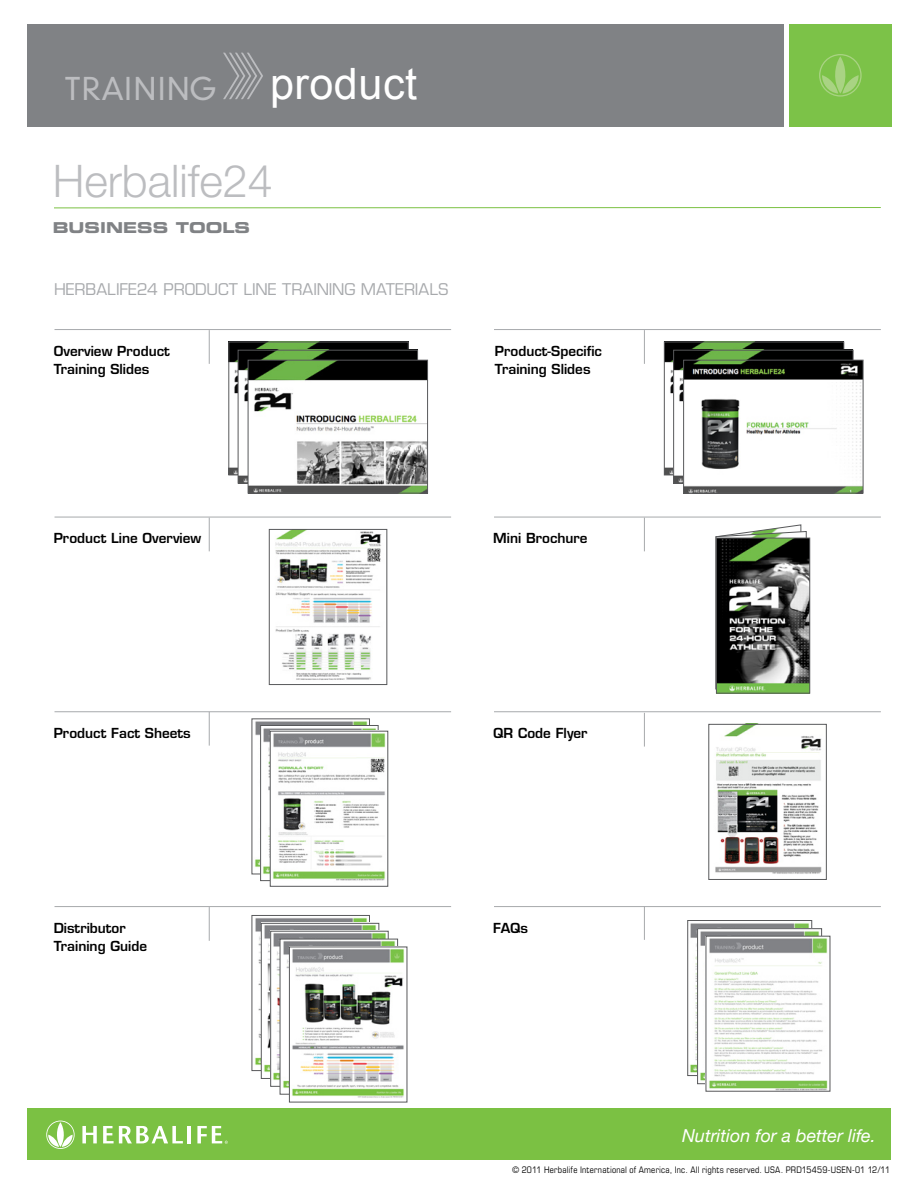
<style>
.page{position:relative;width:918px;height:1188px;background:#fff}
.page>*{position:absolute;margin:0;border:0;box-sizing:border-box;transform-origin:0 0}
.t1{font:300 45px "Helvetica Neue LTW1 G";color:#bcbdc0}
.t2{font:300 30.45px "DIN Neuzeit Grotesk Std";letter-spacing:.04em;color:#bcbdc0}
.t3{font:italic 17.85px "Helvetica Neue";color:#fff}
.t4{font:15.75px "Eurostile LT Std";letter-spacing:-.005em;color:#a7a9ac}
.t5{font:15px "Eurostile LT Std Bold Ex 2";color:#808285}
.t6{font:600 13.5px/18px "Eurostile LT Std";color:#000}
.t7{font:condensed 9px "Eurostile LT Std";letter-spacing:.025em;color:#000}
.s1{font-family:"Arial";font-weight:400;font-size:43.2px;color:#fff}
</style>
<div class="page">
<div style="left:28px;top:24px;width:756px;height:103px;background:#808285"></div>
<svg style="left:223px;top:53px;width:40px;height:46px"></svg>
<div style="left:789px;top:24px;width:103px;height:103px;background:#7cc248"></div>
<svg style="left:819px;top:54px;width:43px;height:43px"></svg>
<div style="left:27px;top:1109px;width:864px;height:51px;background:#7bc143"></div>
<svg style="left:82px;top:1126px;width:15px;height:17px"></svg>
<svg style="left:103px;top:1126px;width:80px;height:17px"></svg>
<hr style="left:188px;top:1126px;width:3px;height:17px;background:#fff">
<svg style="left:46px;top:1121px;width:29px;height:28px"></svg>
<svg style="left:197px;top:1126px;width:31px;height:18px"></svg>
<svg style="left:716px;top:524px;width:91px;height:170px"></svg>
<hr style="left:55px;top:329px;width:396px;height:1px;background:#a7a9ac">
<hr style="left:494px;top:329px;width:387px;height:1px;background:#a7a9ac">
<hr style="left:55px;top:517px;width:396px;height:1px;background:#a7a9ac">
<hr style="left:494px;top:517px;width:387px;height:1px;background:#a7a9ac">
<hr style="left:55px;top:711px;width:396px;height:1px;background:#a7a9ac">
<hr style="left:494px;top:711px;width:387px;height:1px;background:#a7a9ac">
<hr style="left:55px;top:906px;width:396px;height:1px;background:#a7a9ac">
<hr style="left:494px;top:906px;width:387px;height:1px;background:#a7a9ac">
<img style="left:230px;top:344px;width:177px;height:129px">
<div style="left:228px;top:342px;width:181px;height:133px;border:1px solid #58595b"></div>
<img style="left:666px;top:344px;width:176px;height:129px">
<div style="left:664px;top:342px;width:180px;height:133px;border:1px solid #58595b"></div>
<img style="left:240px;top:352px;width:176px;height:130px">
<div style="left:238px;top:350px;width:180px;height:134px;border:1px solid #58595b"></div>
<img style="left:675px;top:352px;width:176px;height:130px">
<div style="left:673px;top:350px;width:180px;height:134px;border:1px solid #58595b"></div>
<img style="left:250px;top:362px;width:176px;height:130px">
<div style="left:248px;top:360px;width:180px;height:134px;border:1px solid #58595b"></div>
<img style="left:685px;top:362px;width:176px;height:130px">
<div style="left:683px;top:360px;width:180px;height:134px;border:1px solid #58595b"></div>
<img style="left:275px;top:531px;width:107px;height:149px">
<div style="left:269px;top:529px;width:118px;height:156px;border:1px solid #58595b"></div>
<img style="left:715px;top:726px;width:107px;height:148px">
<div style="left:709px;top:724px;width:118px;height:156px;border:1px solid #58595b"></div>
<img style="left:718px;top:540px;width:90px;height:151px">
<div style="left:716px;top:538px;width:94px;height:155px;border:1px solid #58595b"></div>
<img style="left:690px;top:923px;width:120px;height:150px">
<div style="left:687px;top:920px;width:125px;height:156px;border:1px solid #58595b"></div>
<img style="left:699px;top:930px;width:121px;height:152px">
<div style="left:697px;top:928px;width:125px;height:156px;border:1px solid #58595b"></div>
<img style="left:708px;top:938px;width:120px;height:151px">
<img style="left:254px;top:721px;width:114px;height:146px">
<img style="left:255px;top:917px;width:113px;height:150px">
<div style="left:252px;top:915px;width:118px;height:156px;border:1px solid #58595b"></div>
<img style="left:262px;top:727px;width:114px;height:150px">
<div style="left:260px;top:725px;width:118px;height:156px;border:1px solid #58595b"></div>
<img style="left:263px;top:925px;width:114px;height:147px">
<div style="left:261px;top:923px;width:118px;height:156px;border:1px solid #58595b"></div>
<img style="left:272px;top:733px;width:114px;height:148px">
<div style="left:270px;top:731px;width:118px;height:156px;border:1px solid #58595b"></div>
<img style="left:272px;top:933px;width:114px;height:150px">
<div style="left:270px;top:931px;width:118px;height:156px;border:1px solid #58595b"></div>
<img style="left:282px;top:941px;width:114px;height:150px">
<img style="left:291px;top:949px;width:113px;height:149px">
<hr style="left:209px;top:330px;width:1px;height:34px;background:#a7a9ac">
<hr style="left:644px;top:330px;width:1px;height:34px;background:#a7a9ac">
<hr style="left:644px;top:518px;width:1px;height:33px;background:#a7a9ac">
<hr style="left:644px;top:713px;width:1px;height:34px;background:#a7a9ac">
<hr style="left:644px;top:906px;width:1px;height:34px;background:#a7a9ac">
<hr style="left:209px;top:518px;width:1px;height:33px;background:#a7a9ac">
<hr style="left:209px;top:712px;width:1px;height:34px;background:#a7a9ac">
<hr style="left:209px;top:907px;width:1px;height:34px;background:#a7a9ac">
<hr style="left:54px;top:207px;width:827px;height:1px;background:#7bc143">
<h2 class="t2" style="left:65px;top:71px;width:354px">TRAINING <span class="s1">product</span></h2>
<h1 class="t1" style="left:53px;top:153px;width:222px">Herbalife24</h1>
<p class="t5" style="left:53px;top:217px;width:199px">BUSINESS TOOLS</p>
<p class="t4" style="left:54px;top:280px;width:396px">HERBALIFE24 PRODUCT LINE TRAINING MATERIALS</p>
<p class="t6" style="left:54px;top:342px;width:118px">Overview Product<br>Training Slides</p>
<p class="t6" style="left:495px;top:342px;width:109px">Product-Specific<br>Training Slides</p>
<p class="t6" style="left:54px;top:529px;width:149px">Product Line Overview</p>
<p class="t6" style="left:493px;top:529px;width:96px">Mini Brochure</p>
<p class="t6" style="left:54px;top:724px;width:139px">Product Fact Sheets</p>
<p class="t6" style="left:493px;top:724px;width:96px">QR Code Flyer</p>
<p class="t6" style="left:54px;top:919px;width:95px">Distributor<br>Training Guide</p>
<p class="t6" style="left:493px;top:919px;width:36px">FAQs</p>
<h3 class="t3" style="left:682px;top:1125px;width:195px">Nutrition for a better life.</h3>
<p class="t7" style="left:512px;top:1164px;width:380px">© 2011 Herbalife International of America, Inc. All rights reserved. USA. PRD15459-USEN-01 12/11</p>
</div>
